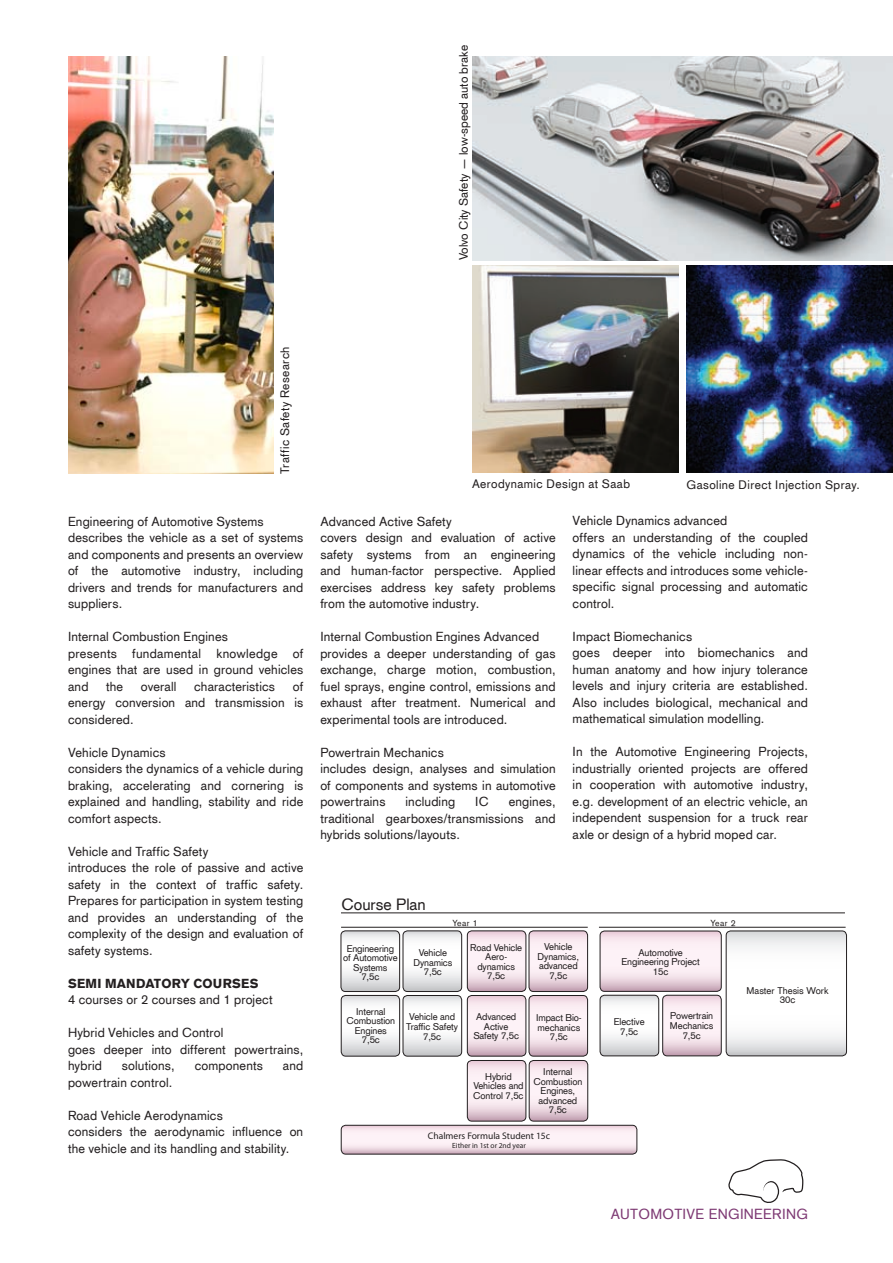
<style>
.page{position:relative;width:893px;height:1263px;background:#fff}
.page>*{position:absolute;margin:0;border:0;box-sizing:border-box;transform-origin:0 0}
.t1{font:15.9px "Akzidenz Grotesk";color:#231f20}
.Löp_rubrik_höger{font:14.25px "Akzidenz Grotesk";letter-spacing:.02em;color:#7e3a74}
.Brödtext{font:12.75px/16.5px "Akzidenz Grotesk";letter-spacing:.01em;color:#231f20;text-align:justify}
.Brödtext-2{font:900 12.75px "Akzidenz Grotesk";letter-spacing:.02em;color:#231f20}
.Bildtext{font:12px "Akzidenz Grotesk";letter-spacing:.035em;color:#231f20}
.Bildtext-2{font:12px "Akzidenz Grotesk";color:#231f20}
.Text_i_fig_fet{font:9.6px/9.6px "Akzidenz Grotesk";letter-spacing:-.01em;color:#231f20;text-align:center}
.Text_i_fig_fet-2{font:9.6px "Myriad Pro";letter-spacing:-.005em;color:#231f20}
.t2{font:8.55px "Akzidenz Grotesk BE";letter-spacing:.05em;color:#231f20}
.Text_i_fig_fet-3{font:7.5px "Myriad Pro";color:#231f20}
</style>
<div class="page">
<hr style="left:341px;top:927px;width:247px;height:1px;background:#231f20">
<hr style="left:341px;top:913px;width:504px;height:1px;background:#231f20">
<hr style="left:599px;top:927px;width:247px;height:1px;background:#231f20">
<svg style="left:341px;top:931px;width:505px;height:272px"></svg>
<img style="left:68px;top:56px;width:205px;height:418px">
<img style="left:472px;top:56px;width:421px;height:205px">
<img style="left:686px;top:266px;width:207px;height:206px">
<img style="left:472px;top:266px;width:207px;height:206px">
<p class="Bildtext-2" style="left:456px;top:260px;width:217px;rotate:-90deg">Volvo City Safety — low-speed auto brake</p>
<p class="Bildtext" style="left:277px;top:474px;width:129px;rotate:-90deg">Traffic Safety Research</p>
<p class="Brödtext" style="left:68px;top:513px;width:197px">Engineering of Automotive Systems</p>
<p class="Brödtext" style="left:68px;top:529px;width:237px">describes the vehicle as a set of systems and components and presents an overview of the automotive industry, including drivers and trends for manufacturers and suppliers.</p>
<p class="Brödtext" style="left:68px;top:628px;width:161px">Internal Combustion Engines</p>
<p class="Brödtext" style="left:68px;top:645px;width:237px">presents fundamental knowledge of engines that are used in ground vehicles and</p>
<p class="Brödtext" style="left:68px;top:678px;width:237px;text-indent:225px">of energy conversion and transmission is considered.</p>
<p class="Brödtext" style="left:68px;top:744px;width:99px">Vehicle Dynamics</p>
<p class="Brödtext" style="left:68px;top:760px;width:237px">considers the dynamics of a vehicle during braking, accelerating and cornering is explained and handling, stability and ride comfort aspects.</p>
<p class="Brödtext" style="left:68px;top:843px;width:142px">Vehicle and Traffic Safety</p>
<p class="Brödtext" style="left:68px;top:859px;width:237px">introduces the role of passive and active safety in the context of traffic safety.<br>Prepares for participation in system testing and provides an understanding of the complexity of the design and evaluation of safety systems.</p>
<p class="Brödtext-2" style="left:68px;top:975px;width:192px">SEMI MANDATORY COURSES</p>
<p class="Brödtext" style="left:68px;top:991px;width:206px">4 courses or 2 courses and 1 project</p>
<p class="Brödtext" style="left:68px;top:1024px;width:157px">Hybrid Vehicles and Control</p>
<p class="Brödtext" style="left:68px;top:1041px;width:237px">goes deeper into different powertrains, hybrid</p>
<p class="Brödtext" style="left:106px;top:678px;width:19px">the</p>
<p class="Brödtext" style="left:141px;top:678px;width:37px">overall</p>
<p class="Brödtext" style="left:194px;top:678px;width:82px">characteristics</p>
<p class="Brödtext" style="left:122px;top:1057px;width:54px">solutions,</p>
<p class="Brödtext" style="left:195px;top:1057px;width:70px">components</p>
<p class="Brödtext" style="left:283px;top:1057px;width:22px">and</p>
<p class="Brödtext" style="left:68px;top:1074px;width:106px">powertrain control.</p>
<p class="Brödtext" style="left:68px;top:1107px;width:156px">Road Vehicle Aerodynamics</p>
<p class="Brödtext" style="left:68px;top:1123px;width:237px">considers the aerodynamic influence on the vehicle and its handling and stability.</p>
<p class="Bildtext" style="left:472px;top:476px;width:160px">Aerodynamic Design at Saab</p>
<p class="Bildtext" style="left:686px;top:476px;width:175px">Gasoline Direct Injection Spray.</p>
<p class="Brödtext" style="left:320px;top:513px;width:133px">Advanced Active Safety</p>
<p class="Brödtext" style="left:320px;top:529px;width:237px">covers design and evaluation of active safety systems from an engineering and human-factor perspective. Applied exercises address key safety problems from the automotive industry.</p>
<p class="Brödtext" style="left:320px;top:628px;width:220px">Internal Combustion Engines Advanced</p>
<p class="Brödtext" style="left:320px;top:645px;width:237px">provides a deeper understanding of gas exchange, charge motion, combustion, fuel sprays, engine control, emissions and exhaust after treatment. Numerical and experimental tools are introduced.</p>
<p class="Brödtext" style="left:320px;top:744px;width:125px">Powertrain Mechanics</p>
<p class="Brödtext" style="left:320px;top:760px;width:237px">includes design, analyses and simulation of components and systems in automotive powertrains</p>
<p class="Brödtext" style="left:406px;top:793px;width:51px">including</p>
<p class="Brödtext" style="left:475px;top:793px;width:15px">IC</p>
<p class="Brödtext" style="left:320px;top:793px;width:237px;text-indent:188px">engines, traditional gearboxes/transmissions and hybrids solutions/layouts.</p>
<p class="Brödtext" style="left:573px;top:513px;width:156px">Vehicle Dynamics advanced</p>
<p class="Brödtext" style="left:573px;top:529px;width:237px">offers an understanding of the coupled dynamics of the vehicle including non&shy;linear effects and introduces some vehicle&shy;specific signal processing and automatic control.</p>
<p class="Brödtext" style="left:573px;top:628px;width:121px">Impact Biomechanics</p>
<p class="Brödtext" style="left:573px;top:645px;width:237px">goes deeper into biomechanics and human anatomy and how injury tolerance levels and injury criteria are established.<br>Also includes biological, mechanical and mathematical simulation modelling.</p>
<p class="Brödtext" style="left:573px;top:744px;width:237px">In the Automotive Engineering Projects, industrially oriented projects are offered in cooperation with automotive industry, e.g. development of an electric vehicle, an independent suspension for a truck rear axle or design of a hybrid moped car.</p>
<p class="t1" style="left:341px;top:894px;width:86px">Course Plan</p>
<p class="Text_i_fig_fet" style="left:413px;top:948px;width:41px">Vehicle<br>Dynamics</p>
<p class="Text_i_fig_fet" style="left:424px;top:967px;width:19px">7,5c</p>
<p class="Text_i_fig_fet" style="left:406px;top:1012px;width:53px">Vehicle and<br>Traffic Safety</p>
<p class="Text_i_fig_fet" style="left:423px;top:1031px;width:19px">7,5c</p>
<p class="t2" style="left:453px;top:917px;width:27px">Year 1</p>
<p class="t2" style="left:710px;top:917px;width:27px">Year 2</p>
<p class="Text_i_fig_fet" style="left:538px;top:942px;width:43px">Vehicle<br>Dynamics, advanced</p>
<p class="Text_i_fig_fet" style="left:549px;top:970px;width:19px">7,5c</p>
<p class="Text_i_fig_fet" style="left:470px;top:942px;width:54px">Road Vehicle<br>Aero-</p>
<p class="Text_i_fig_fet" style="left:477px;top:961px;width:39px">dynamics</p>
<p class="Text_i_fig_fet" style="left:487px;top:971px;width:19px">7,5c</p>
<p class="Text_i_fig_fet" style="left:343px;top:943px;width:56px">Engineering of Automotive<br>Systems</p>
<p class="Text_i_fig_fet" style="left:361px;top:972px;width:19px">7,5c</p>
<p class="Text_i_fig_fet" style="left:622px;top:947px;width:80px">Automotive<br>Engineering Project<br>15c</p>
<p class="Text_i_fig_fet-2" style="left:414px;top:947px;width:35px">Name of</p>
<p class="Text_i_fig_fet-2" style="left:407px;top:957px;width:49px">Compulsory</p>
<p class="Text_i_fig_fet-2" style="left:418px;top:966px;width:27px">course</p>
<p class="Text_i_fig_fet" style="left:346px;top:1006px;width:50px">Internal<br>Combustion<br>Engines</p>
<p class="Text_i_fig_fet" style="left:362px;top:1035px;width:19px">7,5c</p>
<p class="Text_i_fig_fet" style="left:670px;top:1011px;width:45px;text-align:left">Powertrain<br>Mechanics</p>
<p class="Text_i_fig_fet" style="left:683px;top:1030px;width:19px">7,5c</p>
<p class="Text_i_fig_fet" style="left:476px;top:1012px;width:42px">Advanced</p>
<p class="Text_i_fig_fet" style="left:473px;top:1021px;width:47px">Active<br>Safety 7,5c</p>
<p class="Text_i_fig_fet" style="left:536px;top:1013px;width:47px">Impact Bio-</p>
<p class="Text_i_fig_fet" style="left:537px;top:1022px;width:44px">mechanics</p>
<p class="Text_i_fig_fet" style="left:550px;top:1032px;width:19px">7,5c</p>
<p class="Text_i_fig_fet" style="left:614px;top:1017px;width:32px">Elective</p>
<p class="Text_i_fig_fet" style="left:620px;top:1026px;width:19px">7,5c</p>
<p class="Text_i_fig_fet" style="left:473px;top:1071px;width:52px">Hybrid<br>Vehicles and<br>Control 7,5c</p>
<p class="Text_i_fig_fet" style="left:534px;top:1067px;width:50px">Internal<br>Combustion<br>Engines, advanced</p>
<p class="Text_i_fig_fet" style="left:549px;top:1105px;width:19px">7,5c</p>
<p class="Text_i_fig_fet-2" style="left:428px;top:1130px;width:124px">Chalmers Formula Student 15c</p>
<p class="Text_i_fig_fet-3" style="left:452px;top:1141px;width:75px">Either in 1st or 2nd year</p>
<p class="Text_i_fig_fet" style="left:747px;top:985px;width:83px">Master Thesis Work</p>
<p class="Text_i_fig_fet" style="left:780px;top:995px;width:17px">30c</p>
<p class="Löp_rubrik_höger" style="left:611px;top:1205px;width:199px">AUTOMOTIVE ENGINEERING</p>
</div>
